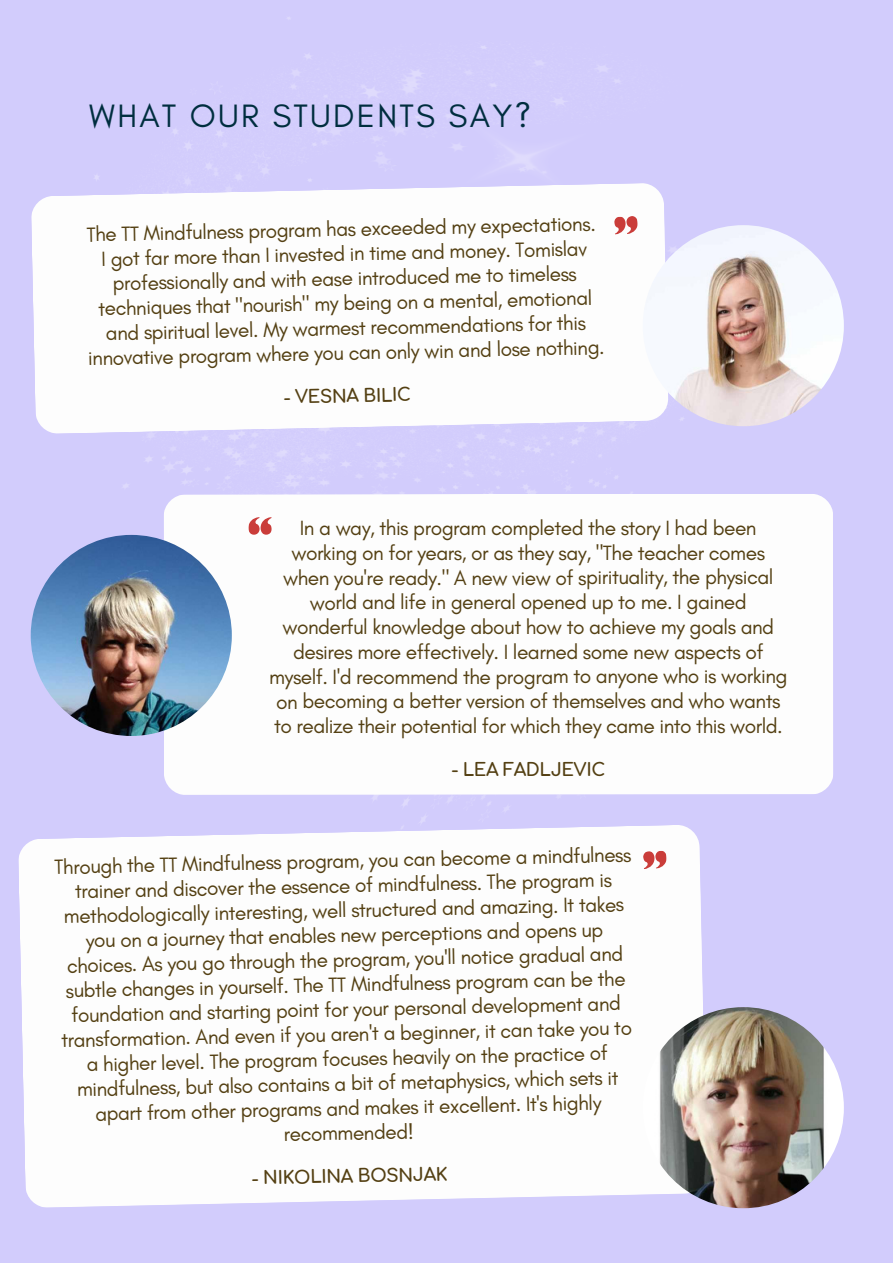
<style>
.page{position:relative;width:893px;height:1264px;background:#fff}
.page>*{position:absolute;margin:0;border:0;box-sizing:border-box;transform-origin:0 0}
.t1{font:33px "Glacial Indifference";letter-spacing:.07em;color:#002e3f}
.t2{font:21px/24.8px "Glacial Indifference";letter-spacing:-.025em;color:#544013;text-align:center}
.t3{font:700 18px "Comfortaa";letter-spacing:-.025em;color:#544013}
</style>
<div class="page">
<div style="left:0;top:0;width:892px;height:1262px;background:#d2ccfc"></div>
<img style="left:54px;top:17px;width:678px;height:806px">
<div style="left:31px;top:183px;width:637px;height:251px;background:#fdfdfd"></div>
<div style="left:163px;top:493px;width:670px;height:302px;background:#fdfdfd"></div>
<div style="left:18px;top:825px;width:685px;height:382px;background:#fdfdfd"></div>
<img style="left:642px;top:225px;width:201px;height:201px;border-radius:50%">
<img style="left:31px;top:535px;width:201px;height:201px;border-radius:50%">
<img style="left:642px;top:1007px;width:201px;height:201px;border-radius:50%">
<svg style="left:248px;top:517px;width:24px;height:18px"></svg>
<svg style="left:642px;top:850px;width:25px;height:19px"></svg>
<svg style="left:613px;top:216px;width:25px;height:19px"></svg>
<p class="t1" style="left:89px;top:96px;width:443px">WHAT OUR STUDENTS SAY?</p>
<p class="t2" style="left:86px;top:221px;width:511px;rotate:-1deg">The TT Mindfulness program has exceeded my expectations.</p>
<p class="t2" style="left:86px;top:245px;width:518px;rotate:-1deg">I got far more than I invested in time and money. Tomislav professionally and with ease introduced me to timeless techniques that "nourish" my being on a mental, emotional and spiritual level. My warmest recommendations for this innovative program where you can only win and lose nothing.</p>
<p class="t3" style="left:283px;top:387px;width:129px;rotate:-1deg">- VESNA BILIC</p>
<p class="t2" style="left:269px;top:515px;width:520px">In a way, this program completed the story I had been working on for years, or as they say, "The teacher comes when you're ready." A new view of spirituality, the physical world and life in general opened up to me. I gained wonderful knowledge about how to achieve my goals and desires more effectively. I learned some new aspects of myself. I'd recommend the program to anyone who is working on becoming a better version of themselves and who wants to realize their potential for which they came into this world.</p>
<p class="t3" style="left:451px;top:760px;width:155px">- LEA FADLJEVIC</p>
<p class="t2" style="left:54px;top:853px;width:578px;rotate:-1deg">Through the TT Mindfulness program, you can become a mindfulness trainer and discover the essence of mindfulness. The program is methodologically interesting, well structured and amazing. It takes you on a journey that enables new perceptions and opens up choices. As you go through the program, you'll notice gradual and subtle changes in yourself. The TT Mindfulness program can be the foundation and starting point for your personal development and transformation. And even if you aren't a beginner, it can take you to a higher level. The program focuses heavily on the practice of mindfulness, but also contains a bit of metaphysics, which sets it apart from other programs and makes it excellent. It's highly recommended!</p>
<p class="t3" style="left:251px;top:1168px;width:197px;rotate:-1deg">- NIKOLINA BOSNJAK</p>
</div>
